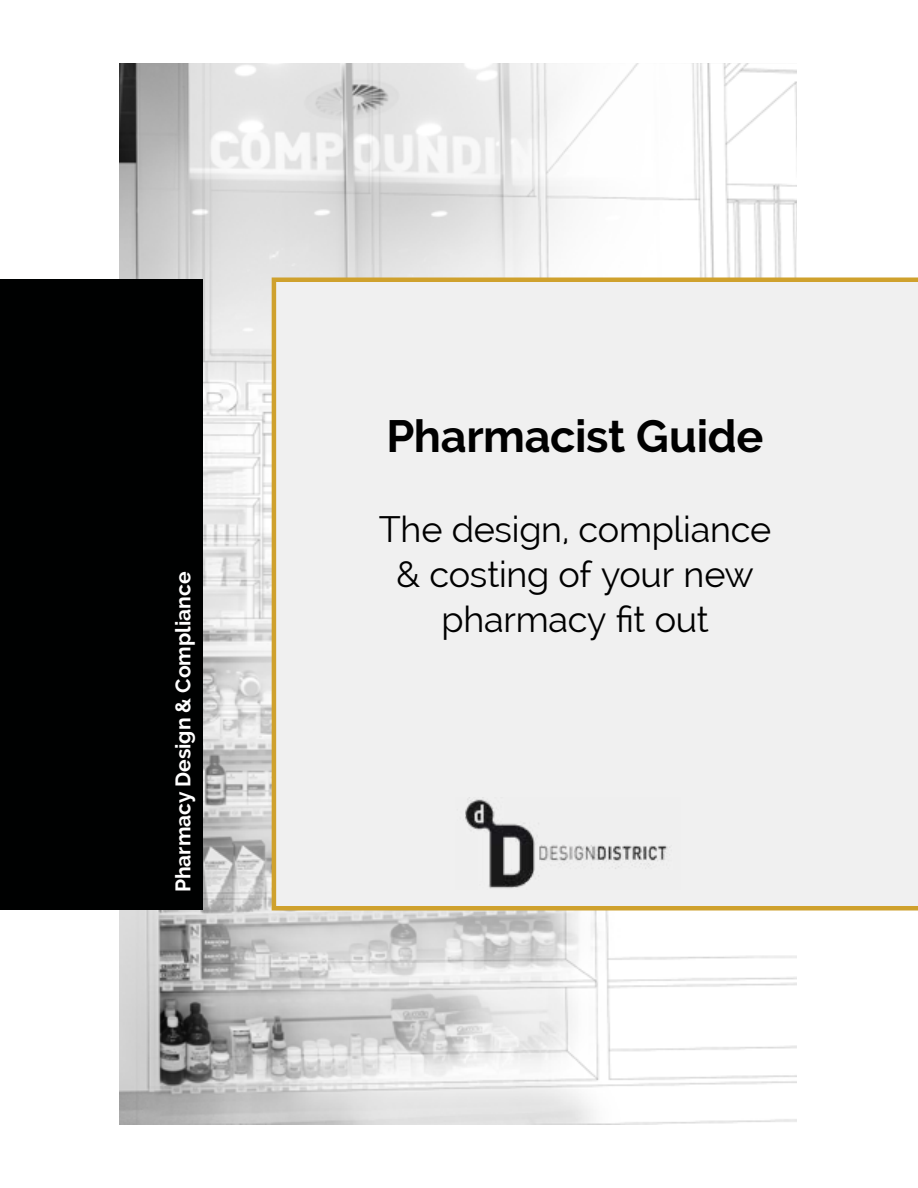
<style>
.page{position:relative;width:918px;height:1188px;background:#fff}
.page>*{position:absolute;margin:0;border:0;box-sizing:border-box;transform-origin:0 0}
.t1{font:700 45px "Raleway";letter-spacing:-.005em;color:#000}
.t2{font:36px/45px "Raleway";letter-spacing:-.005em;color:#000;text-align:center}
.t3{font:700 21px "Raleway";color:#fff}
</style>
<div class="page">
<img style="left:120px;top:63px;width:677px;height:1061px">
<div style="left:0;top:279px;width:203px;height:630px;background:#000101"></div>
<div style="left:272px;top:278px;width:646px;height:632px;background:#f0f0f0"></div>
<img style="left:455px;top:798px;width:225px;height:92px">
<p class="t3" style="left:171px;top:892px;width:322px;rotate:-90deg">Pharmacy Design &amp; Compliance</p>
<p class="t1" style="left:387px;top:410px;width:378px">Pharmacist Guide</p>
<p class="t2" style="left:379px;top:506px;width:394px">The design, compliance &amp; costing of your new pharmacy fit out</p>
</div>
